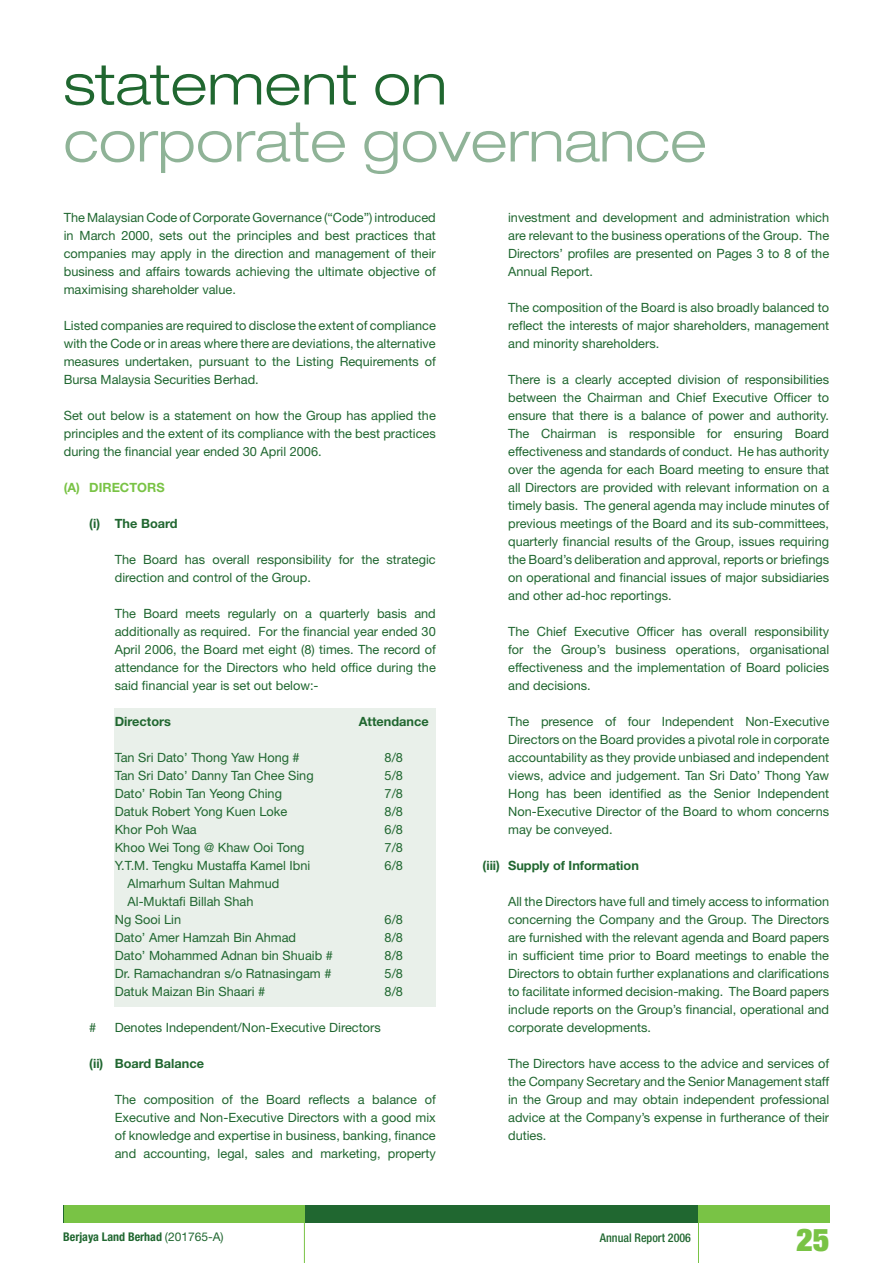
<style>
.page{position:relative;width:893px;height:1263px;background:#fff}
.page>*{position:absolute;margin:0;border:0;box-sizing:border-box;transform-origin:0 0}
.t1{font:300 expanded 57px "Helvetica Neue LT Std";color:#8fb397}
.t2{font:300 expanded 57px "Helvetica Neue LT Std";color:#206730}
.t3{font:900 condensed 31.5px "Helvetica Neue LT Std";color:#79c345}
.t4{font:12.75px/18px "Helvetica Neue LT Std";color:#206730;text-align:justify}
.t5{font:700 12.75px "Helvetica Neue LT Std";color:#206730}
.t6{font:700 12.75px "Helvetica Neue LT Std";color:#79c345}
.t7{font:700 condensed 12px "Helvetica Neue LT Std";color:#206730}
.t8{font:500 condensed 12px "Helvetica Neue LT Std";color:#206730}
.s1{font-weight:400;font-stretch:normal}
</style>
<div class="page">
<div style="left:64px;top:1205px;width:765px;height:18px;background:#206730"></div>
<hr style="left:304px;top:1223px;width:1px;height:40px;background:#79c345">
<hr style="left:698px;top:1222px;width:1px;height:41px;background:#79c345">
<div style="left:64px;top:1205px;width:241px;height:18px;background:#79c345"></div>
<div style="left:698px;top:1205px;width:131px;height:18px;background:#79c345"></div>
<div style="left:115px;top:708px;width:321px;height:299px;background:#e9f0ea"></div>
<h1 class="t2" style="left:64px;top:50px;width:385px">statement on</h1>
<h1 class="t1" style="left:64px;top:107px;width:645px">corporate governance</h1>
<p class="t4" style="left:64px;top:208px;width:374px">The Malaysian Code of Corporate Governance (“Code”) introduced in March 2000, sets out the principles and best practices that companies may apply in the direction and management of their business and affairs towards achieving the ultimate objective of maximising shareholder value.</p>
<p class="t4" style="left:64px;top:316px;width:374px">Listed companies are required to disclose the extent of compliance with the Code or in areas where there are deviations, the alternative measures undertaken, pursuant to the Listing Requirements of Bursa Malaysia Securities Berhad.</p>
<p class="t4" style="left:64px;top:406px;width:374px">Set out below is a statement on how the Group has applied the principles and the extent of its compliance with the best practices during the financial year ended 30 April 2006.</p>
<p class="t6" style="left:64px;top:479px;width:76px">(A) Directors</p>
<p class="t5" style="left:89px;top:515px;width:90px">(i) The Board</p>
<p class="t4" style="left:115px;top:550px;width:322px">The Board has overall responsibility for the strategic direction and control of the Group.</p>
<p class="t4" style="left:115px;top:604px;width:323px">The Board meets regularly on a quarterly basis and additionally as required. For the financial year ended 30<br>April 2006, the Board met eight (8) times. The record of attendance for the Directors who held office during the said financial year is set out below:-</p>
<p class="t5" style="left:115px;top:713px;width:58px">Directors</p>
<p class="t5" style="left:359px;top:713px;width:71px">Attendance</p>
<p class="t4" style="left:115px;top:748px;width:186px">Tan Sri Dato’ Thong Yaw Hong #</p>
<p class="t4" style="left:385px;top:748px;width:20px">8/8</p>
<p class="t4" style="left:115px;top:766px;width:200px">Tan Sri Dato’ Danny Tan Chee Sing</p>
<p class="t4" style="left:385px;top:766px;width:20px">5/8</p>
<p class="t4" style="left:115px;top:784px;width:169px">Dato’ Robin Tan Yeong Ching</p>
<p class="t4" style="left:385px;top:784px;width:20px">7/8</p>
<p class="t4" style="left:115px;top:802px;width:174px">Datuk Robert Yong Kuen Loke</p>
<p class="t4" style="left:385px;top:802px;width:20px">8/8</p>
<p class="t4" style="left:115px;top:820px;width:83px">Khor Poh Waa</p>
<p class="t4" style="left:385px;top:820px;width:20px">6/8</p>
<p class="t4" style="left:115px;top:838px;width:191px">Khoo Wei Tong @ Khaw Ooi Tong</p>
<p class="t4" style="left:385px;top:838px;width:20px">7/8</p>
<p class="t4" style="left:115px;top:856px;width:197px">Y.T.M. Tengku Mustaffa Kamel Ibni</p>
<p class="t4" style="left:385px;top:856px;width:20px">6/8</p>
<p class="t4" style="left:128px;top:874px;width:153px">Almarhum Sultan Mahmud</p>
<p class="t4" style="left:128px;top:892px;width:127px">Al-Muktafi Billah Shah</p>
<p class="t4" style="left:115px;top:910px;width:68px">Ng Sooi Lin</p>
<p class="t4" style="left:385px;top:910px;width:20px">6/8</p>
<p class="t4" style="left:115px;top:928px;width:183px">Dato’ Amer Hamzah Bin Ahmad</p>
<p class="t4" style="left:385px;top:928px;width:20px">8/8</p>
<p class="t4" style="left:115px;top:946px;width:220px">Dato’ Mohammed Adnan bin Shuaib #</p>
<p class="t4" style="left:385px;top:946px;width:20px">8/8</p>
<p class="t4" style="left:115px;top:964px;width:218px">Dr. Ramachandran s/o Ratnasingam #</p>
<p class="t4" style="left:385px;top:964px;width:20px">5/8</p>
<p class="t4" style="left:115px;top:982px;width:152px">Datuk Maizan Bin Shaari #</p>
<p class="t4" style="left:385px;top:982px;width:20px">8/8</p>
<p class="t4" style="left:89px;top:1018px;width:9px">#</p>
<p class="t4" style="left:115px;top:1018px;width:267px">Denotes Independent/Non-Executive Directors</p>
<p class="t5" style="left:89px;top:1055px;width:116px">(ii) Board Balance</p>
<p class="t4" style="left:115px;top:1090px;width:323px">The composition of the Board reflects a balance of Executive and Non-Executive Directors with a good mix of knowledge and expertise in business, banking, finance and accounting, legal, sales and marketing, property</p>
<p class="t4" style="left:508px;top:208px;width:323px">investment and development and administration which are relevant to the business operations of the Group. The Directors’ profiles are presented on Pages 3 to 8 of the Annual Report.</p>
<p class="t4" style="left:508px;top:298px;width:323px">The composition of the Board is also broadly balanced to reflect the interests of major shareholders, management and minority shareholders.</p>
<p class="t4" style="left:508px;top:370px;width:323px">There is a clearly accepted division of responsibilities between the Chairman and Chief Executive Officer to ensure that there is a balance of power and authority.<br>The Chairman is responsible for ensuring Board effectiveness and standards of conduct. He has authority over the agenda for each Board meeting to ensure that all Directors are provided with relevant information on a timely basis. The general agenda may include minutes of previous meetings of the Board and its sub-committees, quarterly financial results of the Group, issues requiring the Board’s deliberation and approval, reports or briefings on operational and financial issues of major subsidiaries and other ad-hoc reportings.</p>
<p class="t4" style="left:508px;top:622px;width:323px">The Chief Executive Officer has overall responsibility for the Group’s business operations, organisational effectiveness and the implementation of Board policies and decisions.</p>
<p class="t4" style="left:508px;top:712px;width:323px">The presence of four Independent Non-Executive Directors on the Board provides a pivotal role in corporate accountability as they provide unbiased and independent views, advice and judgement. Tan Sri Dato’ Thong Yaw Hong has been identified as the Senior Independent Non-Executive Director of the Board to whom concerns may be conveyed.</p>
<p class="t5" style="left:483px;top:857px;width:158px">(iii) Supply of Information</p>
<p class="t4" style="left:508px;top:892px;width:323px">All the Directors have full and timely access to information concerning the Company and the Group. The Directors are furnished with the relevant agenda and Board papers in sufficient time prior to Board meetings to enable the Directors to obtain further explanations and clarifications to facilitate informed decision-making. The Board papers include reports on the Group’s financial, operational and corporate developments.</p>
<p class="t4" style="left:508px;top:1054px;width:323px">The Directors have access to the advice and services of the Company Secretary and the Senior Management staff in the Group and may obtain independent professional advice at the Company’s expense in furtherance of their duties.</p>
<p class="t7" style="left:63px;top:1230px;width:162px">Berjaya Land Berhad <span class="s1">(201765-A)</span></p>
<p class="t8" style="left:600px;top:1230px;width:93px">Annual Report 2006</p>
<h2 class="t3" style="left:796px;top:1219px;width:34px">25</h2>
</div>
